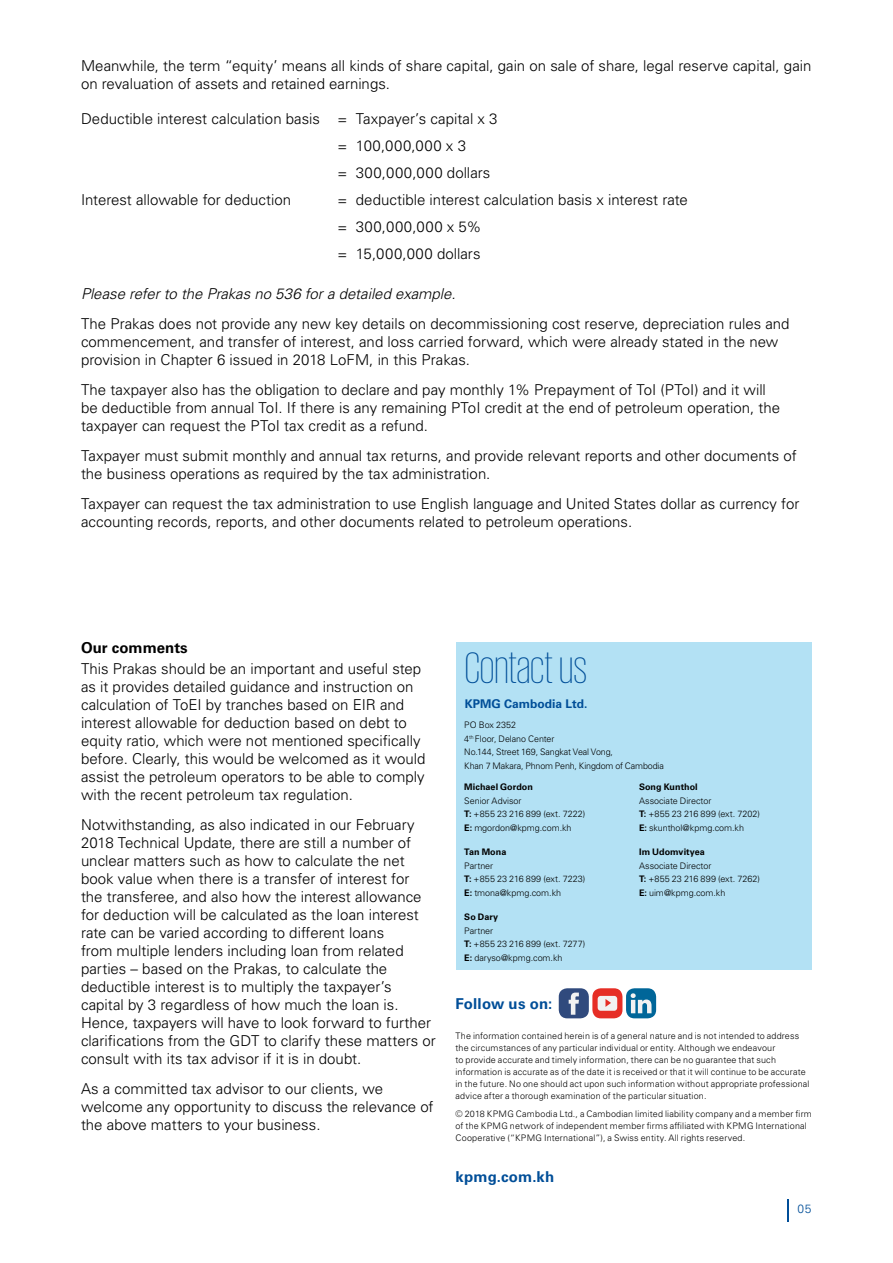
<style>
.page{position:relative;width:893px;height:1263px;background:#fff}
.page>*{position:absolute;margin:0;border:0;box-sizing:border-box;transform-origin:0 0}
.t1{font:200 45px "VNIKPMG";color:#004e98}
.t2{font:300 15px/18px "VNI Univers 45";color:#000}
.t3{font:italic 300 15px "VNI Univers 45";color:#000}
.t4{font:700 15px "VNI Univers 65";letter-spacing:.01em;color:#004e98}
.t5{font:300 15px "VNI Univers 45";letter-spacing:.04em;color:#000}
.t6{font:700 15px "VNI Univers 65";color:#000}
.t7{font:700 12px "VNI Univers 65";color:#004e98}
.t8{font:300 12px "VNI Univers 45";color:#004e98}
.t9{font:300 9px/12px "VNI Univers 45";letter-spacing:.015em;color:#000}
.t10{font:300 9px/13.5px "VNI Univers 45";letter-spacing:-.005em;color:#000}
.t11{font:300 9px/13.5px "VNI Univers 45";letter-spacing:-.015em;color:#000}
.t12{font:700 9px "VNI Univers 65";letter-spacing:.005em;color:#000}
.s1{font-family:"VNI Univers 65";font-weight:700}
</style>
<div class="page">
<svg style="left:787px;top:1199px;width:1px;height:22px"></svg>
<div style="left:456px;top:642px;width:356px;height:328px;background:#b3e1f4"></div>
<div style="left:559px;top:988px;width:30px;height:30px;background:#304a7d;border-radius:9px"></div>
<svg style="left:569px;top:992px;width:10px;height:23px"></svg>
<div style="left:626px;top:988px;width:30px;height:30px;background:#069;border-radius:9px"></div>
<svg style="left:631px;top:993px;width:20px;height:20px"></svg>
<div style="left:592px;top:988px;width:30px;height:30px;background:#e62e26;border-radius:9px"></div>
<svg style="left:598px;top:996px;width:19px;height:15px"></svg>
<p class="t2" style="left:81px;top:56px;width:732px">Meanwhile, the term “equity’ means all kinds of share capital, gain on sale of share, legal reserve capital, gain on revaluation of assets and retained earnings.</p>
<p class="t2" style="left:81px;top:109px;width:418px">Deductible interest calculation basis = Taxpayer’s capital x 3</p>
<p class="t5" style="left:338px;top:135px;width:130px">= 100,000,000 x 3</p>
<p class="t2" style="left:338px;top:163px;width:154px">= 300,000,000 dollars</p>
<p class="t2" style="left:81px;top:190px;width:212px">Interest allowable for deduction</p>
<p class="t2" style="left:338px;top:186px;width:352px;line-height:27px">= deductible interest calculation basis x interest rate = 300,000,000 x 5%<br>= 15,000,000 dollars</p>
<p class="t3" style="left:81px;top:283px;width:376px">Please refer to the Prakas no 536 for a detailed example.</p>
<p class="t2" style="left:81px;top:314px;width:710px">The Prakas does not provide any new key details on decommissioning cost reserve, depreciation rules and commencement, and transfer of interest, and loss carried forward, which were already stated in the new provision in Chapter 6 issued in 2018 LoFM, in this Prakas.</p>
<p class="t2" style="left:81px;top:380px;width:701px">The taxpayer also has the obligation to declare and pay monthly 1% Prepayment of ToI (PToI) and it will be deductible from annual ToI. If there is any remaining PToI credit at the end of petroleum operation, the taxpayer can request the PToI tax credit as a refund.</p>
<p class="t2" style="left:81px;top:446px;width:717px">Taxpayer must submit monthly and annual tax returns, and provide relevant reports and other documents of the business operations as required by the tax administration.</p>
<p class="t2" style="left:81px;top:494px;width:720px">Taxpayer can request the tax administration to use English language and United States dollar as currency for accounting records, reports, and other documents related to petroleum operations.</p>
<p class="t6" style="left:81px;top:637px;width:108px">Our comments</p>
<p class="t2" style="left:81px;top:659px;width:346px">This Prakas should be an important and useful step as it provides detailed guidance and instruction on calculation of ToEI by tranches based on EIR and interest allowable for deduction based on debt to equity ratio, which were not mentioned specifically before. Clearly, this would be welcomed as it would assist the petroleum operators to be able to comply with the recent petroleum tax regulation.</p>
<p class="t2" style="left:81px;top:815px;width:356px">Notwithstanding, as also indicated in our February 2018 Technical Update, there are still a number of unclear matters such as how to calculate the net book value when there is a transfer of interest for<br>the transferee, and also how the interest allowance for deduction will be calculated as the loan interest rate can be varied according to different loans<br>from multiple lenders including loan from related parties – based on the Prakas, to calculate the deductible interest is to multiply the taxpayer’s capital by 3 regardless of how much the loan is.<br>Hence, taxpayers will have to look forward to further clarifications from the GDT to clarify these matters or consult with its tax advisor if it is in doubt.</p>
<p class="t2" style="left:81px;top:1079px;width:354px">As a committed tax advisor to our clients, we welcome any opportunity to discuss the relevance of the above matters to your business.</p>
<h1 class="t1" style="left:465px;top:643px;width:124px">Contact us</h1>
<p class="t7" style="left:465px;top:695px;width:124px">KPMG Cambodia Ltd.</p>
<p class="t11" style="left:464px;top:718px;width:201px">PO Box 2352<br>4<sup>th</sup> Floor, Delano Center<br>No.144, Street 169, Sangkat Veal Vong,<br>Khan 7 Makara, Phnom Penh, Kingdom of Cambodia</p>
<p class="t12" style="left:464px;top:781px;width:70px">Michael Gordon</p>
<p class="t9" style="left:464px;top:793px;width:123px;line-height:13.5px">Senior Advisor<br><span class="s1">T:</span> +855 23 216 899 (ext. 7222)<br><span class="s1">E:</span> mgordon@kpmg.com.kh</p>
<p class="t12" style="left:464px;top:845px;width:44px">Tan Mona</p>
<p class="t9" style="left:464px;top:858px;width:123px;line-height:13.5px">Partner<br><span class="s1">T:</span> +855 23 216 899 (ext. 7223)<br><span class="s1">E:</span> tmona@kpmg.com.kh</p>
<p class="t12" style="left:464px;top:910px;width:35px">So Dary</p>
<p class="t9" style="left:464px;top:923px;width:123px;line-height:13.5px">Partner<br><span class="s1">T:</span> +855 23 216 899 (ext. 7277)<br><span class="s1">E:</span> daryso@kpmg.com.kh</p>
<p class="t12" style="left:639px;top:781px;width:60px">Song Kunthol</p>
<p class="t10" style="left:639px;top:793px;width:122px">Associate Director<br><span class="s1">T:</span> +855 23 216 899 (ext. 7202)<br><span class="s1">E:</span> skunthol@kpmg.com.kh</p>
<p class="t12" style="left:639px;top:845px;width:67px">Im Udomvityea</p>
<p class="t10" style="left:639px;top:858px;width:123px">Associate Director<br><span class="s1">T:</span> +855 23 216 899 (ext. 7262)<br><span class="s1">E:</span> uim@kpmg.com.kh</p>
<p class="t4" style="left:455px;top:992px;width:98px">Follow us on:</p>
<p class="t9" style="left:455px;top:1029px;width:356px">The information contained herein is of a general nature and is not intended to address the circumstances of any particular individual or entity. Although we endeavour<br>to provide accurate and timely information, there can be no guarantee that such information is accurate as of the date it is received or that it will continue to be accurate in the future. No one should act upon such information without appropriate professional advice after a thorough examination of the particular situation.</p>
<p class="t9" style="left:455px;top:1107px;width:358px">© 2018 KPMG Cambodia Ltd., a Cambodian limited liability company and a member firm of the KPMG network of independent member firms affiliated with KPMG International<br>Cooperative (“KPMG International”), a Swiss entity. All rights reserved.</p>
<p class="t4" style="left:455px;top:1166px;width:100px">kpmg.com.kh</p>
<p class="t8" style="left:797px;top:1200px;width:15px">05</p>
</div>
